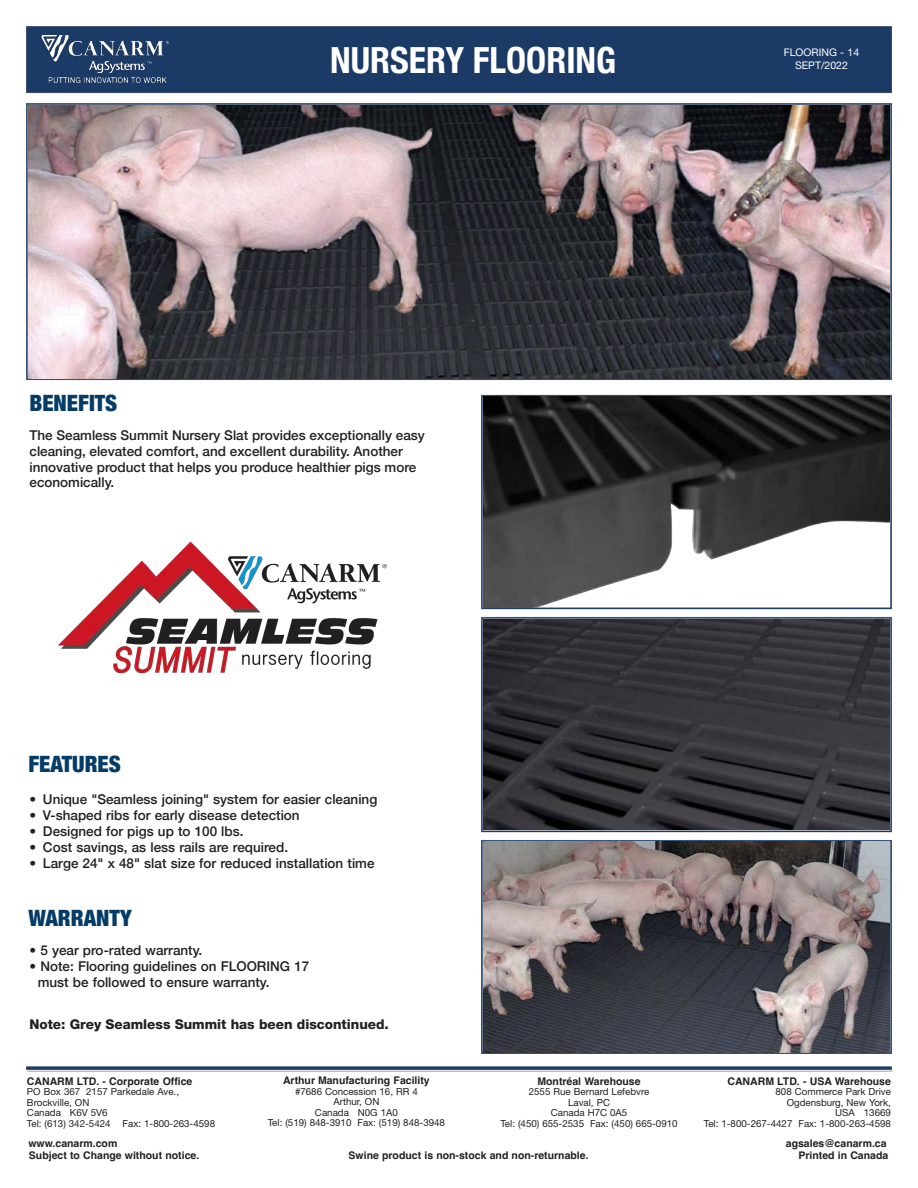
<style>
.page{position:relative;width:918px;height:1188px;background:#fff}
.page>*{position:absolute;margin:0;border:0;box-sizing:border-box;transform-origin:0 0}
.t1{font:700 condensed 36px "Helvetica Neue";color:#fff}
.t2{font:900 condensed 22.5px "Helvetica Neue";color:#043c67}
.t3{font:500 13.5px/15.9px "Helvetica Neue";color:#222021}
.t4{font:800 13.5px "Helvetica Neue";color:#222021}
.t5{font:700 10.5px "Helvetica";color:#222021}
.t6{font:10.5px/12.6px "Helvetica Neue";color:#fff;text-align:center}
.t7{font:9.75px/10.5px "Helvetica Neue";color:#222021;text-align:center}
</style>
<div class="page">
<img style="left:28px;top:105px;width:862px;height:273px">
<img style="left:481px;top:394px;width:411px;height:216px">
<img style="left:484px;top:397px;width:405px;height:210px">
<img style="left:481px;top:616px;width:411px;height:217px">
<img style="left:484px;top:619px;width:405px;height:211px">
<img style="left:481px;top:840px;width:411px;height:214px">
<img style="left:484px;top:842px;width:405px;height:210px">
<div style="left:26px;top:26px;width:866px;height:68px;background:#1b3a66"></div>
<img style="left:27px;top:35px;width:173px;height:47px">
<img style="left:26px;top:1066px;width:867px;height:5px">
<img style="left:58px;top:541px;width:329px;height:133px">
<h2 class="t2" style="left:29px;top:389px;width:89px">BENEFITS</h2>
<h1 class="t1" style="left:330px;top:39px;width:288px">NURSERY FLOORING</h1>
<p class="t3" style="left:29px;top:427px;width:397px">The Seamless Summit Nursery Slat provides exceptionally easy cleaning, elevated comfort, and excellent durability. Another innovative product that helps you produce healthier pigs more economically.</p>
<h2 class="t2" style="left:28px;top:750px;width:94px">FEATURES</h2>
<p class="t3" style="left:29px;top:791px;width:349px">• Unique "Seamless joining" system for easier cleaning</p>
<p class="t3" style="left:29px;top:807px;width:272px">• V-shaped ribs for early disease detection</p>
<p class="t3" style="left:29px;top:823px;width:216px">• Designed for pigs up to 100 lbs.</p>
<p class="t3" style="left:29px;top:839px;width:260px">• Cost savings, as less rails are required.</p>
<p class="t3" style="left:29px;top:854px;width:347px">• Large 24" x 48" slat size for reduced installation time</p>
<h2 class="t2" style="left:28px;top:904px;width:105px">WARRANTY</h2>
<p class="t3" style="left:29px;top:942px;width:174px">• 5 year pro-rated warranty.</p>
<p class="t3" style="left:38px;top:958px;width:273px;text-indent:-8px">• Note: Flooring guidelines on FLOORING 17 must be followed to ensure warranty.</p>
<p class="t4" style="left:29px;top:1020px;width:361px">Note: Grey Seamless Summit has been discontinued.</p>
<p class="t6" style="left:784px;top:47px;width:77px">FLOORING - 14<br>SEPT/2022</p>
<p class="t5" style="left:283px;top:1076px;width:148px">Arthur Manufacturing Facility</p>
<p class="t7" style="left:268px;top:1087px;width:179px">#7686 Concession 16, RR 4<br>Arthur, ON<br>Canada N0G 1A0<br>Tel: (519) 848-3910 Fax: (519) 848-3948</p>
<p class="t5" style="left:537px;top:1077px;width:105px">Montréal Warehouse</p>
<p class="t7" style="left:500px;top:1087px;width:179px">2555 Rue Bernard Lefebvre<br>Laval, PC<br>Canada H7C 0A5<br>Tel: (450) 655-2535 Fax: (450) 665-0910</p>
<p class="t5" style="left:349px;top:1151px;width:242px">Swine product is non-stock and non-returnable.</p>
<p class="t5" style="left:27px;top:1077px;width:167px">CANARM LTD. - Corporate Office</p>
<p class="t7" style="left:27px;top:1087px;width:190px;text-align:left">PO Box 367 2157 Parkedale Ave.,<br>Brockville, ON<br>Canada K6V 5V6<br>Tel: (613) 342-5424 Fax: 1-800-263-4598</p>
<p class="t5" style="left:727px;top:1077px;width:165px">CANARM LTD. - USA Warehouse</p>
<p class="t7" style="left:704px;top:1087px;width:189px;text-align:right">808 Commerce Park Drive<br>Ogdensburg, New York,<br>USA 13669<br>Tel: 1-800-267-4427 Fax: 1-800-263-4598</p>
<p class="t5" style="left:28px;top:1139px;width:90px">www.canarm.com</p>
<p class="t5" style="left:786px;top:1139px;width:102px">agsales@canarm.ca</p>
<p class="t5" style="left:29px;top:1151px;width:172px">Subject to Change without notice.</p>
<p class="t5" style="left:798px;top:1151px;width:91px">Printed in Canada</p>
</div>
